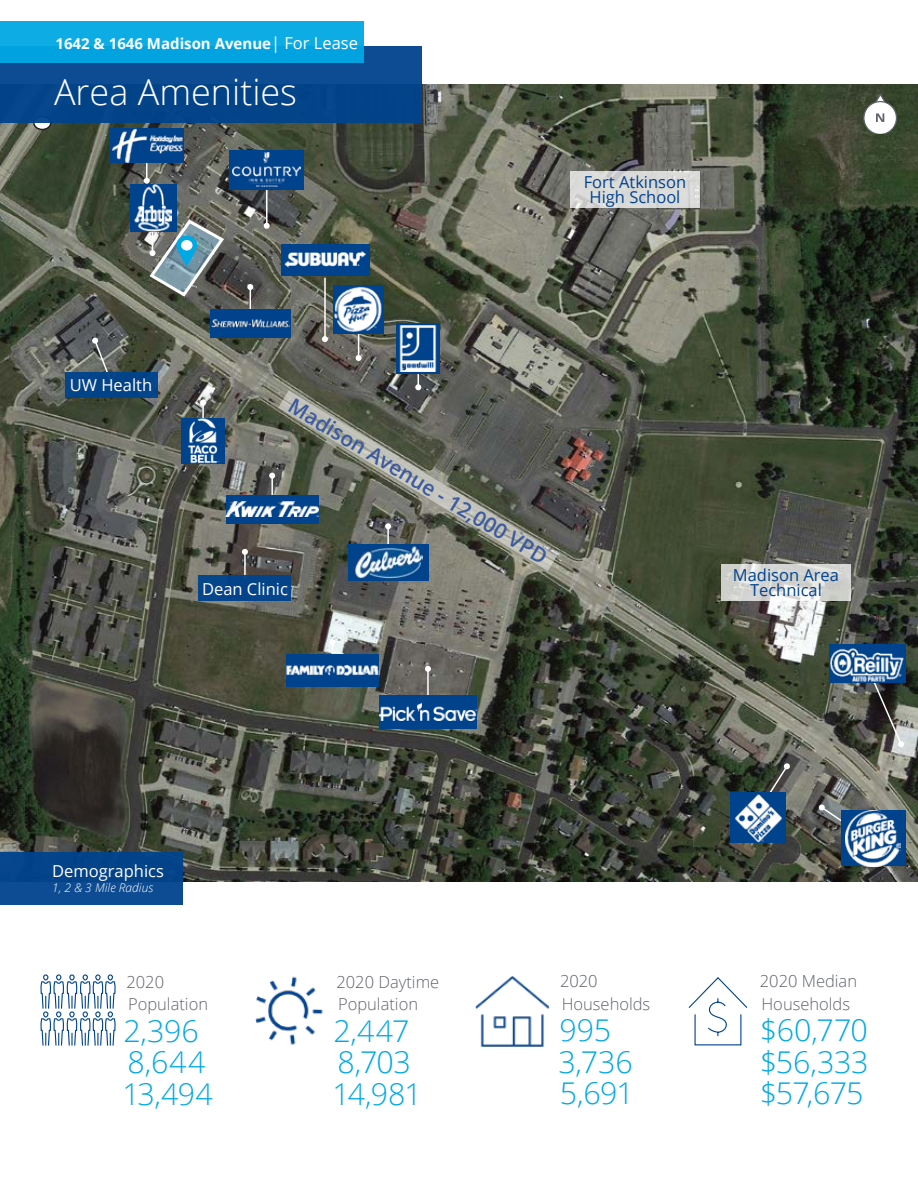
<style>
.page{position:relative;width:918px;height:1188px;background:#fff}
.page>*{position:absolute;margin:0;border:0;box-sizing:border-box;transform-origin:0 0}
.t1{font:300 36px "Open Sans";color:#fff}
.t2{font:300 30px "Open Sans";letter-spacing:-.015em;color:#00a8e4}
.t3{font:600 21px "Open Sans";color:#3c5b9c}
.t4{font:300 16.5px "Open Sans";color:#5f636a}
.t5{font:16.5px "Open Sans";color:#00438d}
.t6{font:16.5px "Open Sans";color:#fff}
.t7{font:700 15px "Open Sans";color:#fff}
.t8{font:italic 300 12px "Open Sans";color:#fff}
.s1{font-weight:400;font-size:16.5px}
</style>
<div class="page">
<img style="left:0;top:84px;width:918px;height:797px">
<svg style="left:863px;top:95px;width:34px;height:38px"></svg>
<div style="left:34px;top:116px;width:17px;height:14px;background:#fff;border-radius:50%"></div>
<div style="left:33px;top:116px;width:19px;height:14px;border:2px solid #231f20;border-radius:50%"></div>
<svg style="left:144px;top:163px;width:6px;height:21px"></svg>
<img style="left:109px;top:128px;width:75px;height:35px">
<hr style="left:266px;top:158px;width:2px;height:68px;background:#fff">
<svg style="left:264px;top:223px;width:6px;height:6px"></svg>
<div style="left:229px;top:150px;width:75px;height:40px;background:#00438d"></div>
<img style="left:233px;top:152px;width:68px;height:34px">
<svg style="left:147px;top:217px;width:79px;height:82px;background:#75868a"></svg>
<div style="left:130px;top:184px;width:46px;height:48px;background:#00438d"></div>
<img style="left:135px;top:184px;width:36px;height:48px">
<hr style="left:324px;top:278px;width:2px;height:61px;background:#fff">
<svg style="left:322px;top:336px;width:6px;height:6px"></svg>
<img style="left:281px;top:245px;width:88px;height:31px">
<svg style="left:356px;top:334px;width:6px;height:27px"></svg>
<svg style="left:415px;top:373px;width:6px;height:17px"></svg>
<div style="left:397px;top:323px;width:43px;height:50px;background:#00438d"></div>
<img style="left:399px;top:325px;width:38px;height:47px">
<svg style="left:721px;top:564px;width:130px;height:37px;background:#d8d8d6"></svg>
<svg style="left:818px;top:804px;width:28px;height:20px"></svg>
<div style="left:841px;top:811px;width:65px;height:55px;background:#00438d"></div>
<img style="left:846px;top:811px;width:55px;height:55px">
<svg style="left:760px;top:763px;width:30px;height:45px"></svg>
<div style="left:731px;top:793px;width:55px;height:50px;background:#00438d"></div>
<img style="left:735px;top:794px;width:47px;height:49px">
<svg style="left:871px;top:683px;width:34px;height:65px;background:#53524d"></svg>
<img style="left:829px;top:645px;width:77px;height:38px">
<hr style="left:427px;top:669px;width:2px;height:26px;background:#fff">
<svg style="left:425px;top:666px;width:6px;height:6px"></svg>
<div style="left:379px;top:695px;width:98px;height:34px;background:#00438d"></div>
<img style="left:379px;top:703px;width:98px;height:17px">
<svg style="left:329px;top:639px;width:6px;height:15px"></svg>
<img style="left:287px;top:654px;width:92px;height:32px">
<div style="left:348px;top:544px;width:80px;height:37px;background:#00438d"></div>
<img style="left:354px;top:571px;width:68px;height:8px">
<hr style="left:202px;top:403px;width:2px;height:26px;background:#fff">
<svg style="left:200px;top:400px;width:6px;height:6px"></svg>
<div style="left:181px;top:418px;width:44px;height:45px;background:#00438d"></div>
<img style="left:188px;top:418px;width:31px;height:45px">
<svg style="left:570px;top:171px;width:130px;height:37px;background:#d9d9d8"></svg>
<svg style="left:92px;top:337px;width:20px;height:36px"></svg>
<hr style="left:271px;top:476px;width:2px;height:26px;background:#fff">
<svg style="left:269px;top:473px;width:6px;height:6px"></svg>
<div style="left:226px;top:495px;width:92px;height:28px;background:#00438d"></div>
<img style="left:226px;top:502px;width:52px;height:14px">
<hr style="left:244px;top:552px;width:2px;height:26px;background:#fff">
<svg style="left:242px;top:549px;width:6px;height:6px"></svg>
<svg style="left:41px;top:974px;width:74px;height:72px"></svg>
<div style="left:0;top:852px;width:182px;height:52px;background:#00438d"></div>
<div style="left:199px;top:576px;width:92px;height:25px;background:#00438d"></div>
<img style="left:255px;top:976px;width:68px;height:69px">
<img style="left:475px;top:976px;width:75px;height:71px">
<svg style="left:688px;top:977px;width:60px;height:69px"></svg>
<div style="left:0;top:46px;width:422px;height:77px;background:#00438d"></div>
<div style="left:0;top:22px;width:364px;height:41px;background:linear-gradient(to right,#08a8e2,#08a8e2)"></div>
<div style="left:65px;top:373px;width:92px;height:25px;background:#00438d"></div>
<div style="left:334px;top:285px;width:50px;height:49px;background:#00438d"></div>
<img style="left:334px;top:286px;width:48px;height:46px">
<hr style="left:250px;top:287px;width:1px;height:48px;background:#fff">
<svg style="left:247px;top:284px;width:6px;height:6px"></svg>
<div style="left:210px;top:309px;width:80px;height:28px;background:#00438d"></div>
<img style="left:211px;top:319px;width:79px;height:9px">
<svg style="left:278px;top:390px;width:280px;height:181px;background:#696e68"></svg>
<p class="t7" style="left:56px;top:33px;width:304px">1642 &amp; 1646 Madison Avenue<span class="s1">| For Lease</span></p>
<p class="t1" style="left:54px;top:67px;width:245px">Area Amenities</p>
<h2 class="t5" style="left:584px;top:171px;width:104px">Fort Atkinson</h2>
<h2 class="t5" style="left:590px;top:186px;width:92px">High School</h2>
<h2 class="t6" style="left:70px;top:374px;width:84px">UW Health</h2>
<p class="t3" style="left:298px;top:392px;width:300px;rotate:31deg">Madison Avenue - 12,000 VPD</p>
<h2 class="t6" style="left:202px;top:577px;width:87px">Dean Clinic</h2>
<h2 class="t5" style="left:733px;top:564px;width:108px">Madison Area</h2>
<h2 class="t5" style="left:750px;top:579px;width:73px">Technical</h2>
<p class="t6" style="left:52px;top:860px;width:113px">Demographics</p>
<p class="t8" style="left:52px;top:879px;width:102px">1, 2 &amp; 3 Mile Radius</p>
<p class="t4" style="left:126px;top:971px;width:39px">2020</p>
<p class="t4" style="left:128px;top:993px;width:82px">Population</p>
<p class="t2" style="left:123px;top:1011px;width:77px">2,396</p>
<p class="t2" style="left:127px;top:1042px;width:79px">8,644</p>
<p class="t2" style="left:122px;top:1074px;width:92px">13,494</p>
<p class="t4" style="left:336px;top:970px;width:104px">2020 Daytime</p>
<p class="t4" style="left:338px;top:993px;width:82px">Population</p>
<p class="t2" style="left:333px;top:1010px;width:78px">2,447</p>
<p class="t2" style="left:337px;top:1042px;width:75px">8,703</p>
<p class="t2" style="left:333px;top:1073px;width:91px">14,981</p>
<p class="t4" style="left:560px;top:970px;width:39px">2020</p>
<p class="t4" style="left:562px;top:992px;width:90px">Households</p>
<p class="t2" style="left:560px;top:1010px;width:53px">995</p>
<p class="t2" style="left:558px;top:1041px;width:76px">3,736</p>
<p class="t2" style="left:560px;top:1073px;width:76px">5,691</p>
<p class="t4" style="left:760px;top:970px;width:99px">2020 Median</p>
<p class="t4" style="left:761px;top:992px;width:90px">Households</p>
<p class="t2" style="left:760px;top:1010px;width:110px">$60,770</p>
<p class="t2" style="left:760px;top:1041px;width:110px">$56,333</p>
<p class="t2" style="left:760px;top:1073px;width:105px">$57,675</p>
</div>
